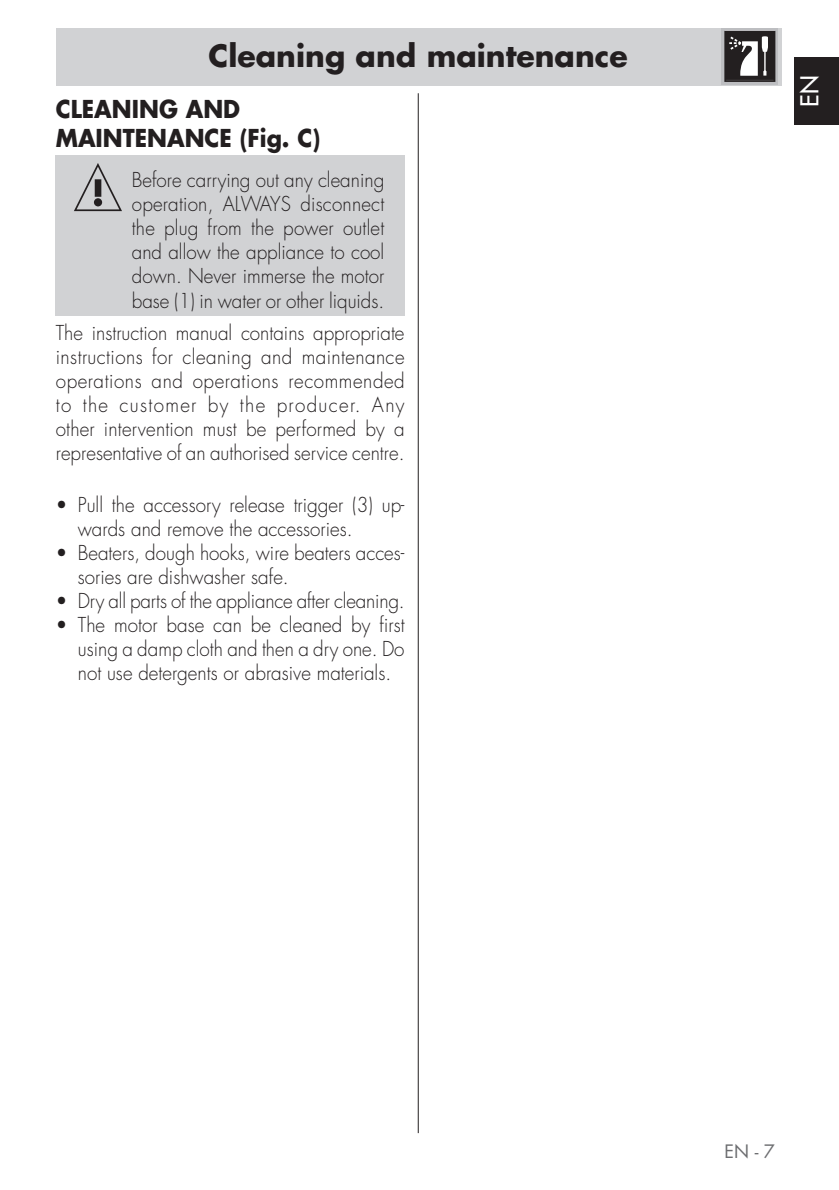
<style>
.page{position:relative;width:839px;height:1190px;background:#fff}
.page>*{position:absolute;margin:0;border:0;box-sizing:border-box;transform-origin:0 0}
.Testo{font:700 30px "Futura Std";color:#231f20}
.testo_tab{font:700 24px "Futura Std";color:#231f20;scale:.94 1}
.t1{font:500 24px "Futura Std";color:#fff}
.testo_tab-2{font:300 20px/24px "Futura Std";color:#231f20;text-align:justify;scale:.94 1}
.t2{font:18px "Futura Std";color:#6c6d70}
</style>
<div class="page">
<hr style="left:418px;top:93px;width:1px;height:1040px;background:#231f20">
<div style="left:56px;top:28px;width:726px;height:58px;background:#d1d2d4"></div>
<div style="left:794px;top:57px;width:45px;height:68px;background:#231f20"></div>
<div style="left:56px;top:155px;width:349px;height:160px;background:#d1d2d4"></div>
<svg style="left:74px;top:163px;width:48px;height:48px"></svg>
<div style="left:721px;top:28px;width:57px;height:57px;background:#bdbec1"></div>
<svg style="left:724px;top:31px;width:51px;height:51px;background:#5b5859"></svg>
<p class="Testo" style="left:209px;top:35px;width:421px">Cleaning and maintenance</p>
<p class="testo_tab" style="left:56px;top:93px;width:198px">CLEANING AND</p>
<p class="testo_tab" style="left:56px;top:122px;width:283px">MAINTENANCE (Fig. C)</p>
<p class="testo_tab-2" style="left:132px;top:169px;width:270px">Before carrying out any cleaning operation, ALWAYS disconnect the plug from the power outlet and allow the appliance to cool down. Never immerse the motor base (1) in water or other liquids.</p>
<p class="testo_tab-2" style="left:56px;top:321px;width:373px">The instruction manual contains appropriate instructions for cleaning and maintenance operations and operations recommended to the customer by the producer. Any other intervention must be performed by a representative of an authorised service centre.</p>
<p class="testo_tab-2" style="left:78px;top:494px;width:349px;text-indent:-22px">• Pull the accessory release trigger (3) up&shy;wards and remove the accessories.</p>
<p class="testo_tab-2" style="left:78px;top:542px;width:349px;text-indent:-22px">• Beaters, dough hooks, wire beaters acces&shy;sories are dishwasher safe.</p>
<p class="testo_tab-2" style="left:56px;top:590px;width:373px">• Dry all parts of the appliance after cleaning.</p>
<p class="testo_tab-2" style="left:78px;top:614px;width:349px;text-indent:-22px">• The motor base can be cleaned by first using a damp cloth and then a dry one. Do not use detergents or abrasive materials.</p>
<p class="t1" style="left:794px;top:107px;width:33px;rotate:-90deg">EN</p>
<p class="t2" style="left:724px;top:1139px;width:52px">EN - 7</p>
</div>
